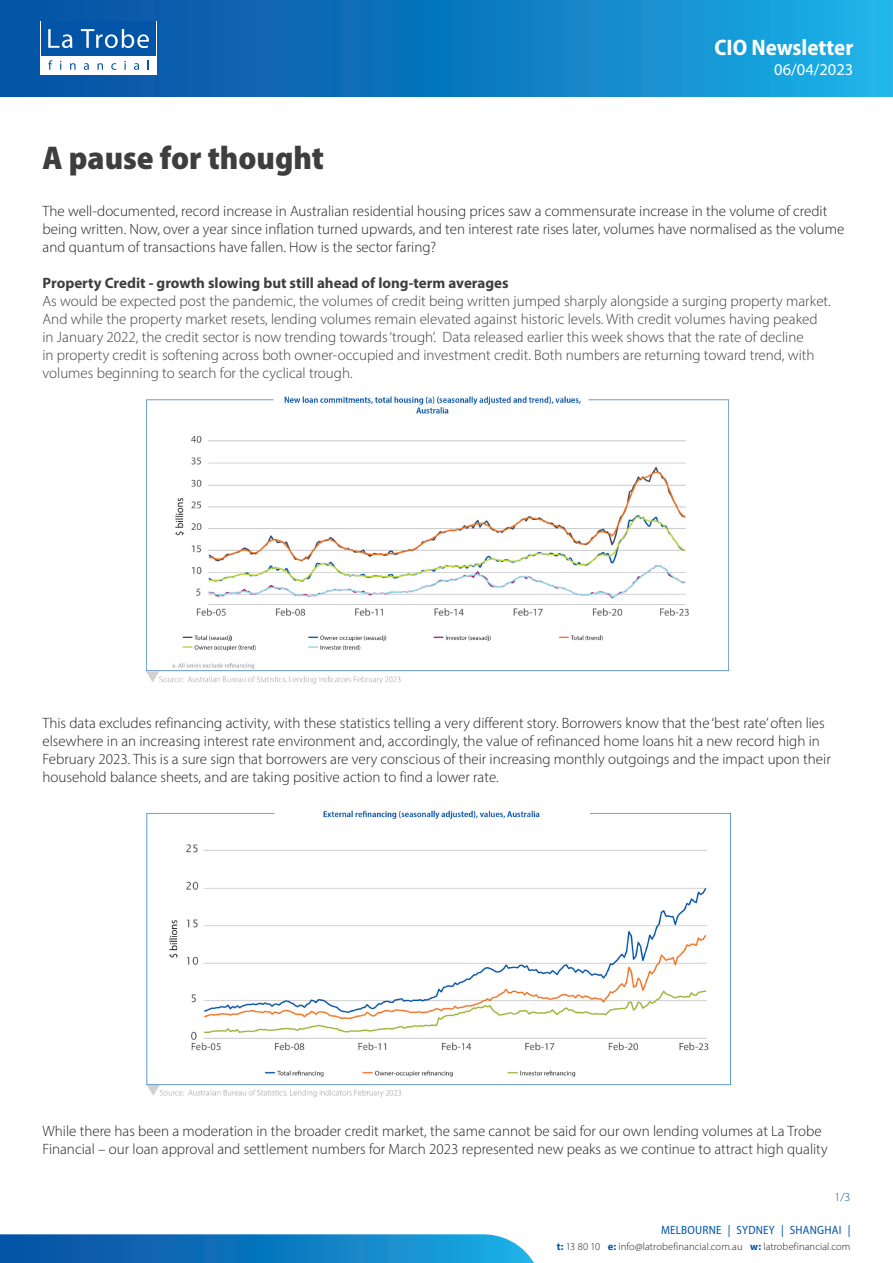
<style>
.page{position:relative;width:893px;height:1263px;background:#fff}
.page>*{position:absolute;margin:0;border:0;box-sizing:border-box;transform-origin:0 0}
.t1{font:900 semi-condensed 33px "Myriad Pro";color:#3e3e3f}
.t2{font:700 semi-condensed 22.5px "Myriad Pro";color:#fff}
.t3{font:16.5px "Myriad Pro";color:#fff}
.BODY_COPY{font:300 15px/18px "Myriad Pro";color:#231f20}
.t4{font:300 15px/18px "Myriad Pro";color:#3e3e3f}
.t5{font:semi-condensed 12px "Myriad Pro";letter-spacing:.02em;color:#0154a6}
.t6{font:300 12px "Myriad Pro";color:#0154a6}
.t7{font:300 10.5px "Myriad Pro";letter-spacing:.005em;color:#231f20}
.s1{font-weight:700}
.s2{font-weight:700;color:#0154a6}
</style>
<div class="page">
<svg style="left:0;top:0;width:893px;height:96px;background:#107ec3"></svg>
<svg style="left:41px;top:21px;width:116px;height:54px"></svg>
<div style="left:41px;top:56px;width:115px;height:18px;background:#fff"></div>
<svg style="left:48px;top:60px;width:4px;height:10px"></svg>
<svg style="left:70px;top:63px;width:6px;height:7px"></svg>
<svg style="left:84px;top:63px;width:5px;height:7px"></svg>
<svg style="left:97px;top:63px;width:6px;height:7px"></svg>
<svg style="left:111px;top:63px;width:5px;height:7px"></svg>
<svg style="left:124px;top:61px;width:2px;height:9px"></svg>
<svg style="left:134px;top:63px;width:5px;height:7px"></svg>
<div style="left:41px;top:22px;width:115px;height:34px;background:#0154a6"></div>
<svg style="left:48px;top:29px;width:24px;height:19px"></svg>
<svg style="left:81px;top:29px;width:68px;height:19px"></svg>
<svg style="left:0;top:1234px;width:534px;height:29px;background:#187ec1"></svg>
<img style="left:146px;top:396px;width:583px;height:288px">
<img style="left:146px;top:810px;width:585px;height:288px">
<h2 class="t2" style="left:714px;top:33px;width:140px">CIO Newsletter</h2>
<p class="t3" style="left:774px;top:59px;width:81px">06/04/2023</p>
<p class="t1" style="left:43px;top:136px;width:283px">A pause for thought</p>
<p class="BODY_COPY" style="left:43px;top:202px;width:803px">The well-documented, record increase in Australian residential housing prices saw a commensurate increase in the volume of credit being written. Now, over a year since inflation turned upwards, and ten interest rate rises later, volumes have normalised as the volume and quantum of transactions have fallen. How is the sector faring?</p>
<p class="t4" style="left:43px;top:274px;width:790px"><span class="s1">Property Credit - growth slowing but still ahead of long-term averages<br></span>As would be expected post the pandemic, the volumes of credit being written jumped sharply alongside a surging property market.<br>And while the property market resets, lending volumes remain elevated against historic levels. With credit volumes having peaked in January 2022, the credit sector is now trending towards ‘trough’. Data released earlier this week shows that the rate of decline<br>in property credit is softening across both owner-occupied and investment credit. Both numbers are returning toward trend, with volumes beginning to search for the cyclical trough.</p>
<p class="BODY_COPY" style="left:43px;top:714px;width:790px">This data excludes refinancing activity, with these statistics telling a very different story. Borrowers know that the ‘best rate’ often lies elsewhere in an increasing interest rate environment and, accordingly, the value of refinanced home loans hit a new record high in February 2023. This is a sure sign that borrowers are very conscious of their increasing monthly outgoings and the impact upon their household balance sheets, and are taking positive action to find a lower rate.</p>
<p class="BODY_COPY" style="left:43px;top:1122px;width:787px">While there has been a moderation in the broader credit market, the same cannot be said for our own lending volumes at La Trobe<br>Financial – our loan approval and settlement numbers for March 2023 represented new peaks as we continue to attract high quality</p>
<p class="t6" style="left:834px;top:1190px;width:17px">1/3</p>
<p class="t5" style="left:661px;top:1223px;width:191px">MELBOURNE | SYDNEY | SHANGHAI |</p>
<p class="t7" style="left:557px;top:1240px;width:295px"><span class="s2">t:</span> 13 80 10 <span class="s2">e:</span> info@latrobefinancial.com.au <span class="s2">w:</span> latrobefinancial.com</p>
</div>
